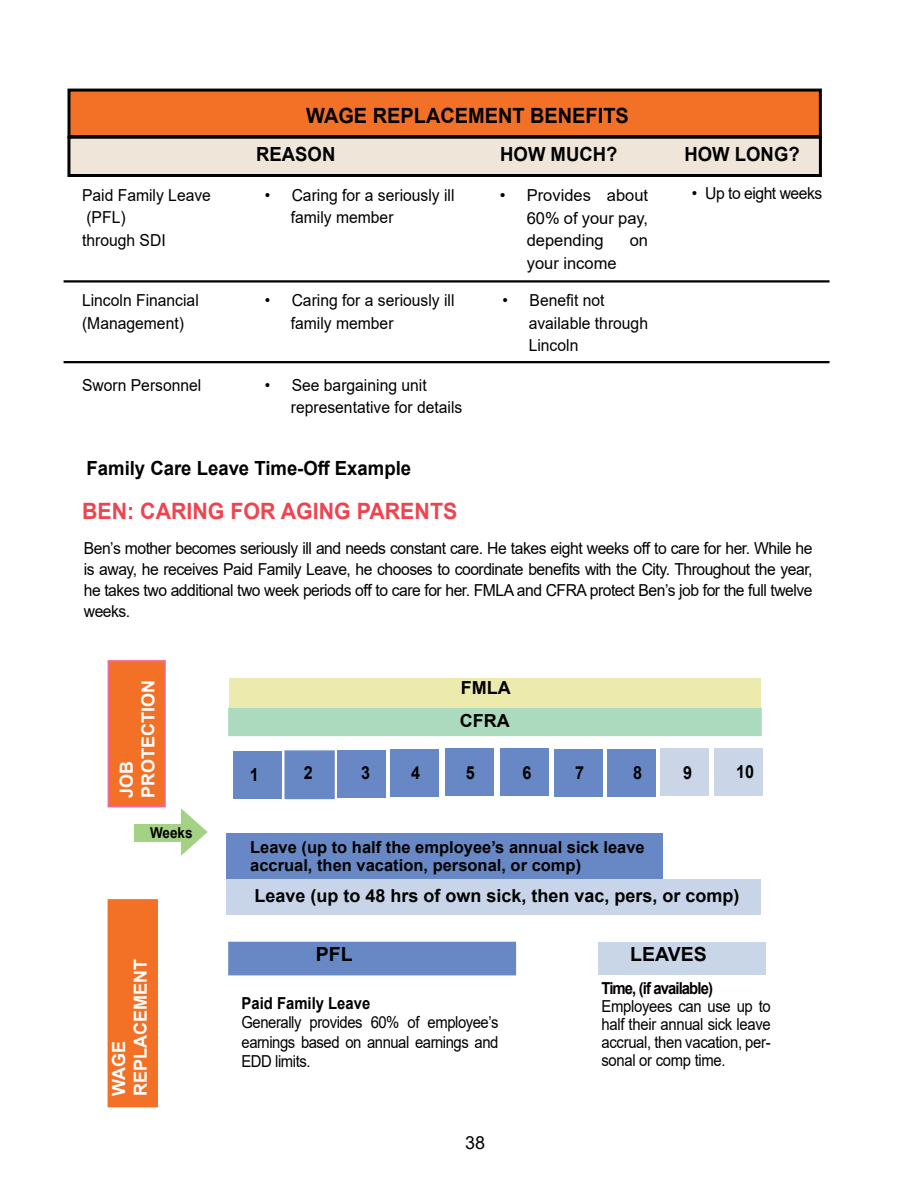
<style>
.page{position:relative;width:918px;height:1188px;background:#fff}
.page>*{position:absolute;margin:0;border:0;box-sizing:border-box;transform-origin:0 0}
.t1{font:700 22.5px "Arial";color:#ef444f;scale:.95 1}
.t2{font:700 21px "Arial";color:#000101;scale:.95 1}
.t3{font:700 19.5px "Arial";color:#000101;scale:.95 1}
.t4{font:700 19.5px "Arial";color:#000101}
.t5{font:700 18px/32.7px "Arial";color:#000101}
.t6{font:700 18px/21.6px "Arial";color:#fff}
.t7{font:700 18px "Arial";color:#000101;scale:.9 1}
.t8{font:18px "Arial";color:#000}
.t9{font:16.5px/22.5px "Arial";color:#000101;scale:.95 1}
.t10{font:16.5px/18px "Arial";color:#000101;text-align:justify;scale:.9 1}
.t11{font:700 16.5px/18px "Arial";color:#000101}
.t12{font:16.5px/22.5px "Arial";color:#000101;text-align:justify}
.t13{font:700 16.5px "Arial";letter-spacing:-.06em;color:#000101;scale:.9 1}
.t14{font:16.5px "Arial";letter-spacing:-.03em;color:#000101;scale:.95 1}
.t15{font:700 16.5px "Arial";color:#000101;scale:.9 1}
.t16{font:700 15px "Arial";color:#000101;scale:.9 1}
</style>
<div class="page">
<div style="left:68px;top:89px;width:754px;height:49px;background:#f37127;border:3px solid #000101"></div>
<div style="left:69px;top:137px;width:751px;height:39px;background:#efe5d8"></div>
<div style="left:67px;top:136px;width:755px;height:41px;border:3px solid #000"></div>
<hr style="left:64px;top:280px;width:766px;height:3px;background:#000">
<hr style="left:64px;top:361px;width:766px;height:2px;background:#000">
<div style="left:108px;top:660px;width:58px;height:147px;background:#f37127;border:2px solid #f068a1"></div>
<div style="left:228px;top:707px;width:534px;height:29px;background:#acdabe"></div>
<div style="left:229px;top:678px;width:532px;height:30px;background:#eceaad"></div>
<div style="left:134px;top:825px;width:57px;height:17px;background:#a4d284"></div>
<svg style="left:180px;top:808px;width:28px;height:48px"></svg>
<div style="left:233px;top:751px;width:49px;height:48px;background:#6888c5"></div>
<div style="left:284px;top:750px;width:51px;height:49px;background:#6888c5;border:2px solid #6888c5"></div>
<div style="left:227px;top:833px;width:436px;height:49px;background:#6888c5"></div>
<div style="left:108px;top:899px;width:50px;height:208px;background:#f37127"></div>
<div style="left:228px;top:942px;width:288px;height:33px;background:#6888c5"></div>
<div style="left:598px;top:942px;width:167px;height:33px;background:#c9d6e8"></div>
<div style="left:227px;top:879px;width:534px;height:35px;background:#c8d5e8"></div>
<div style="left:337px;top:750px;width:49px;height:48px;background:#6888c5"></div>
<div style="left:390px;top:749px;width:49px;height:48px;background:#6888c5"></div>
<div style="left:445px;top:748px;width:49px;height:48px;background:#6888c5"></div>
<div style="left:500px;top:748px;width:49px;height:48px;background:#6888c5"></div>
<div style="left:554px;top:749px;width:49px;height:48px;background:#6888c5"></div>
<div style="left:607px;top:749px;width:49px;height:48px;background:#6888c5"></div>
<div style="left:660px;top:748px;width:49px;height:48px;background:#cad6e8"></div>
<div style="left:714px;top:748px;width:49px;height:48px;background:#cad6e8"></div>
<p class="t2" style="left:306px;top:101px;width:341px">WAGE REPLACEMENT BENEFITS</p>
<p class="t3" style="left:256px;top:141px;width:85px">REASON</p>
<p class="t3" style="left:500px;top:141px;width:125px">HOW MUCH?</p>
<p class="t3" style="left:684px;top:141px;width:123px">HOW LONG?</p>
<p class="t9" style="left:82px;top:184px;width:137px">Paid Family Leave (PFL)<br>through SDI</p>
<p class="t9" style="left:291px;top:184px;width:174px;text-indent:-26px">• Caring for a seriously ill family member</p>
<p class="t12" style="left:527px;top:184px;width:123px;text-indent:-27px">• Provides about 60% of your pay, depending</p>
<p class="t12" style="left:630px;top:229px;width:20px">on</p>
<p class="t12" style="left:527px;top:252px;width:91px">your income</p>
<p class="t9" style="left:82px;top:289px;width:124px">Lincoln Financial (Management)</p>
<p class="t9" style="left:291px;top:289px;width:174px;text-indent:-26px">• Caring for a seriously ill family member</p>
<p class="t9" style="left:529px;top:289px;width:127px;text-indent:-26px">• Benefit not available through<br>Lincoln</p>
<p class="t9" style="left:82px;top:374px;width:127px">Sworn Personnel</p>
<p class="t9" style="left:291px;top:374px;width:182px;text-indent:-26px">• See bargaining unit representative for details</p>
<p class="t14" style="left:692px;top:182px;width:139px">• Up to eight weeks</p>
<p class="t3" style="left:87px;top:454px;width:343px">Family Care Leave Time-Off Example</p>
<h1 class="t1" style="left:82px;top:496px;width:396px">BEN: CARING FOR AGING PARENTS</h1>
<p class="t9" style="left:84px;top:537px;width:769px;line-height:21px;text-align:justify">Ben’s mother becomes seriously ill and needs constant care. He takes eight weeks off to care for her. While he is away, he receives Paid Family Leave, he chooses to coordinate benefits with the City. Throughout the year, he takes two additional two week periods off to care for her. FMLA and CFRA protect Ben’s job for the full twelve weeks.</p>
<p class="t6" style="left:116px;top:798px;width:120px;rotate:-90deg">JOB<br>PROTECTION</p>
<p class="t5" style="left:460px;top:672px;width:53px">FMLA<br>CFRA</p>
<p class="t7" style="left:361px;top:760px;width:12px">3</p>
<p class="t7" style="left:411px;top:760px;width:12px">4</p>
<p class="t7" style="left:466px;top:760px;width:12px">5</p>
<p class="t7" style="left:523px;top:760px;width:12px">6</p>
<p class="t7" style="left:575px;top:760px;width:12px">7</p>
<p class="t7" style="left:633px;top:760px;width:12px">8</p>
<p class="t7" style="left:683px;top:760px;width:12px">9</p>
<p class="t7" style="left:736px;top:759px;width:22px">10</p>
<p class="t7" style="left:250px;top:762px;width:12px">1</p>
<p class="t7" style="left:304px;top:760px;width:12px">2</p>
<p class="t16" style="left:150px;top:822px;width:49px">Weeks</p>
<p class="t6" style="left:108px;top:1096px;width:138px;rotate:-90deg">WAGE<br>REPLACEMENT</p>
<p class="t11" style="left:250px;top:838px;width:396px">Leave (up to half the employee’s annual sick leave accrual, then vacation, personal, or comp)</p>
<p class="t5" style="left:254px;top:880px;width:487px">Leave (up to 48 hrs of own sick, then vac, pers, or comp)</p>
<p class="t4" style="left:316px;top:940px;width:38px">PFL</p>
<p class="t4" style="left:630px;top:941px;width:78px">LEAVES</p>
<p class="t15" style="left:242px;top:991px;width:145px">Paid Family Leave</p>
<p class="t10" style="left:242px;top:1012px;width:287px;line-height:19.5px">Generally provides 60% of employee’s earnings based on annual earnings and EDD limits.</p>
<p class="t13" style="left:601px;top:976px;width:125px">Time, (if available)</p>
<p class="t10" style="left:601px;top:997px;width:190px">Employees can use up to half their annual sick leave accrual, then vacation, per&shy;sonal or comp time.</p>
<p class="t8" style="left:465px;top:1131px;width:22px">38</p>
</div>
